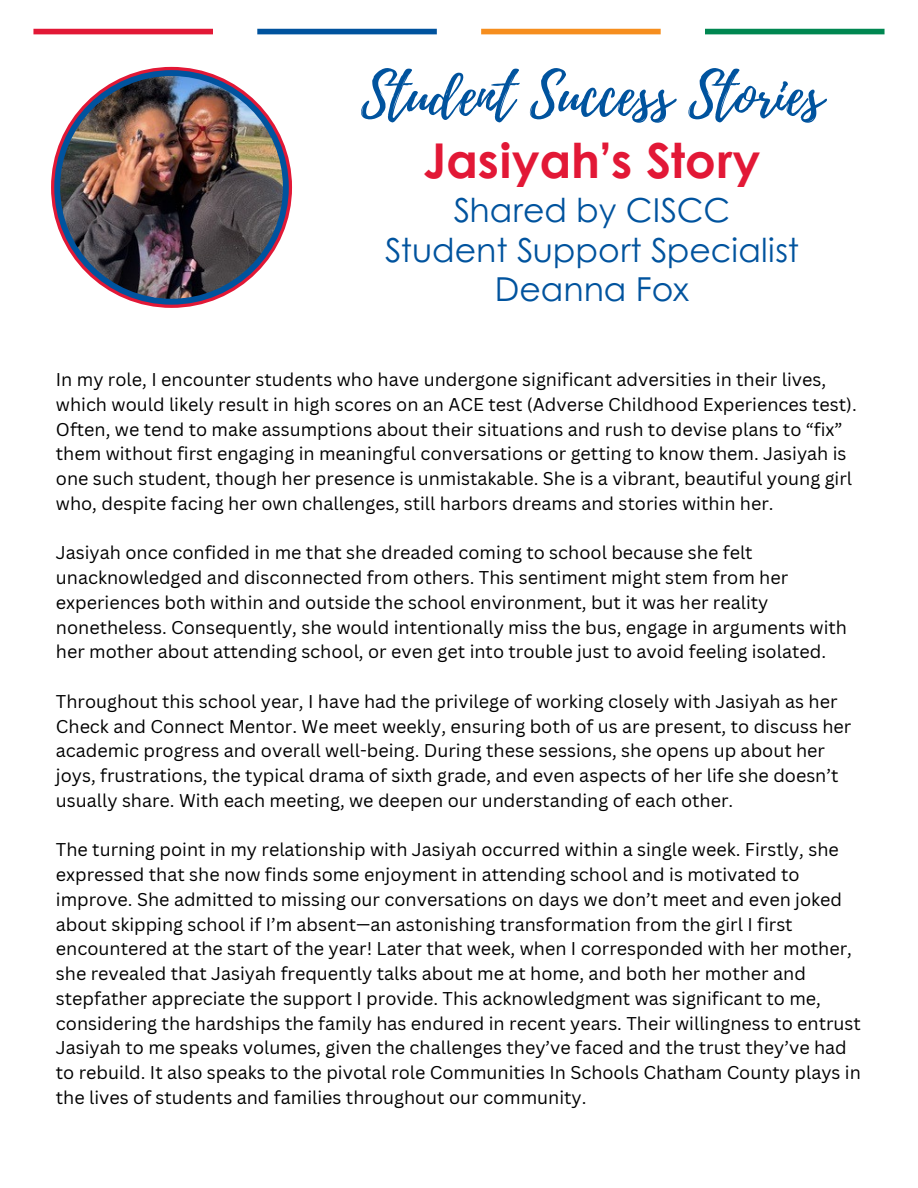
<style>
.page{position:relative;width:918px;height:1188px;background:#fff}
.page>*{position:absolute;margin:0;border:0;box-sizing:border-box;transform-origin:0 0}
.t1{font:57px "Playlist Script";color:#00539e}
.t2{font:700 48px "Century Gothic";color:#e21836}
.t3{font:33px/39.3px "Century Gothic";color:#00539e;text-align:center}
.t4{font:18px/24.8px "Canva Sans";color:#000}
</style>
<div class="page">
<div style="left:33px;top:29px;width:180px;height:5px;background:#e21836"></div>
<div style="left:257px;top:29px;width:180px;height:5px;background:#00539e"></div>
<div style="left:481px;top:29px;width:180px;height:5px;background:#f68e1e"></div>
<div style="left:705px;top:29px;width:180px;height:5px;background:#008751"></div>
<svg style="left:51px;top:67px;width:241px;height:241px;background:#e12340"></svg>
<div style="left:54px;top:70px;width:235px;height:235px;background:#00539e;border-radius:50%"></div>
<img style="left:60px;top:76px;width:223px;height:223px;border-radius:50%">
<h1 class="t1" style="left:361px;top:55px;width:463px">Student Success Stories</h1>
<h2 class="t2" style="left:423px;top:124px;width:339px">Jasiyah’s Story</h2>
<h3 class="t3" style="left:385px;top:189px;width:416px">Shared by CISCC<br>Student Support Specialist<br>Deanna Fox</h3>
<p class="t4" style="left:56px;top:367px;width:802px">In my role, I encounter students who have undergone significant adversities in their lives, which would likely result in high scores on an ACE test (Adverse Childhood Experiences test).<br>Often, we tend to make assumptions about their situations and rush to devise plans to “fix” them without first engaging in meaningful conversations or getting to know them. Jasiyah is one such student, though her presence is unmistakable. She is a vibrant, beautiful young girl who, despite facing her own challenges, still harbors dreams and stories within her.</p>
<p class="t4" style="left:56px;top:540px;width:793px">Jasiyah once confided in me that she dreaded coming to school because she felt unacknowledged and disconnected from others. This sentiment might stem from her experiences both within and outside the school environment, but it was her reality nonetheless. Consequently, she would intentionally miss the bus, engage in arguments with her mother about attending school, or even get into trouble just to avoid feeling isolated.</p>
<p class="t4" style="left:56px;top:689px;width:797px">Throughout this school year, I have had the privilege of working closely with Jasiyah as her Check and Connect Mentor. We meet weekly, ensuring both of us are present, to discuss her academic progress and overall well-being. During these sessions, she opens up about her joys, frustrations, the typical drama of sixth grade, and even aspects of her life she doesn’t usually share. With each meeting, we deepen our understanding of each other.</p>
<p class="t4" style="left:56px;top:837px;width:807px">The turning point in my relationship with Jasiyah occurred within a single week. Firstly, she expressed that she now finds some enjoyment in attending school and is motivated to improve. She admitted to missing our conversations on days we don’t meet and even joked about skipping school if I’m absent—an astonishing transformation from the girl I first encountered at the start of the year! Later that week, when I corresponded with her mother, she revealed that Jasiyah frequently talks about me at home, and both her mother and stepfather appreciate the support I provide. This acknowledgment was significant to me, considering the hardships the family has endured in recent years. Their willingness to entrust Jasiyah to me speaks volumes, given the challenges they’ve faced and the trust they’ve had to rebuild. It also speaks to the pivotal role Communities In Schools Chatham County plays in the lives of students and families throughout our community.</p>
</div>
